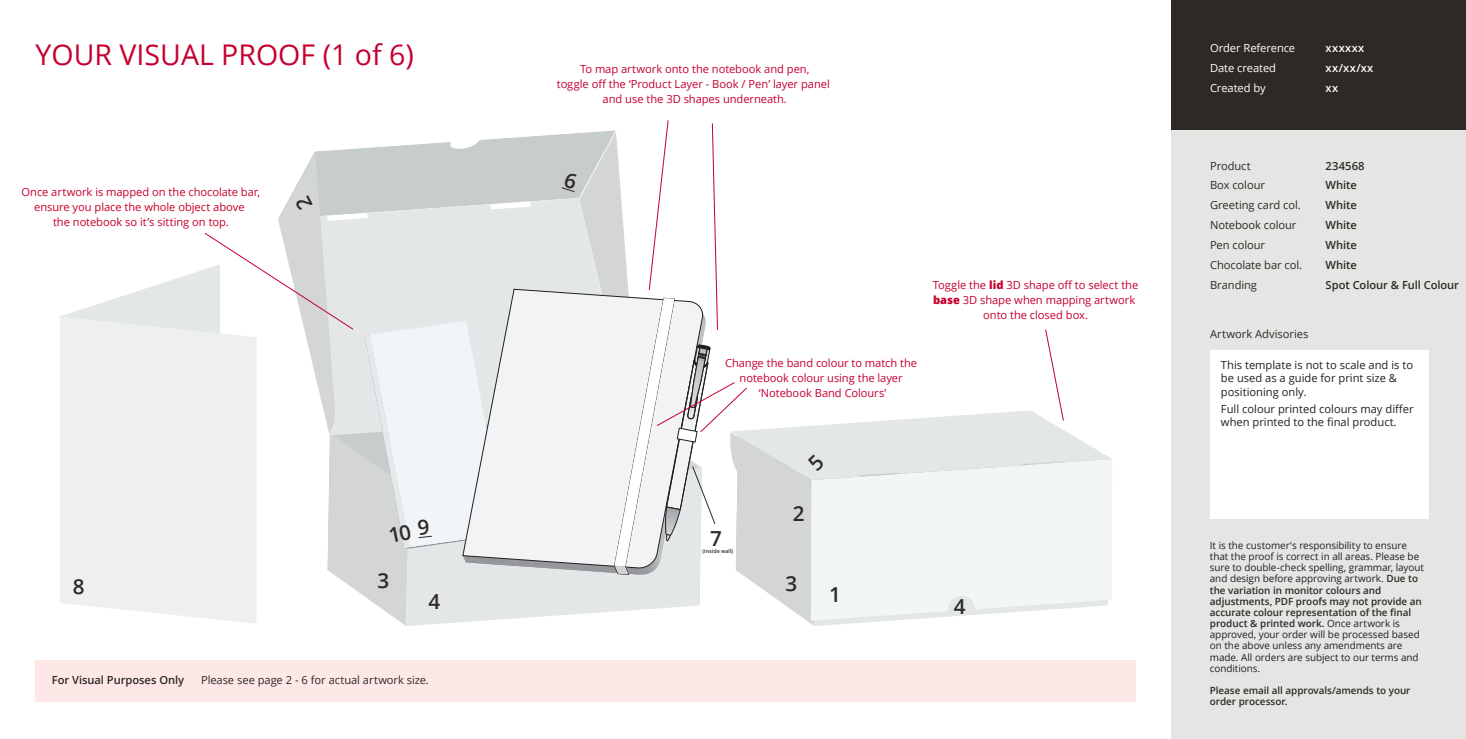
<style>
.page{position:relative;width:1466px;height:739px;background:#fff}
.page>*{position:absolute;margin:0;border:0;box-sizing:border-box;transform-origin:0 0}
.t1{font:28.55px "Open Sans";color:#c5002e}
.t2{font:600 20.7px "Open Sans";color:#2e2926}
.t3{font:11.15px/15px "Open Sans";letter-spacing:-.005em;color:#c5002e;text-align:center}
.t4{font:11.15px/13.4px "Open Sans";color:#231f20}
.t5{font:11.15px/19.9px "Open Sans";letter-spacing:-.005em;color:#2e2926}
.t6{font:600 11.15px/19.9px "Open Sans";letter-spacing:-.005em;color:#2e2926}
.t7{font:11.15px/19.9px "Open Sans";letter-spacing:-.01em;color:#fff}
.t8{font:600 11.15px/19.9px "Open Sans";letter-spacing:.035em;color:#fff}
.t9{font:9.9px/11.2px "Open Sans";letter-spacing:-.005em;color:#231f20}
.t10{font:600 9.9px/11.2px "Open Sans";letter-spacing:-.005em;color:#2e2926}
.t11{font:600 5.35px "Open Sans";color:#2e2926}
.s1{font-weight:800}
.s2{font-weight:600;color:#2e2926}
</style>
<div class="page">
<div style="left:36px;top:660px;width:1100px;height:41px;background:#fde8e7"></div>
<div style="left:1171px;top:0;width:295px;height:131px;background:#2e2926"></div>
<div style="left:1171px;top:131px;width:295px;height:607px;background:#e5e5e3"></div>
<div style="left:1210px;top:350px;width:219px;height:168px;background:#fff"></div>
<svg style="left:62px;top:270px;width:142px;height:46px;fill:#e6eaea"></svg>
<div style="left:60px;top:316px;width:144px;height:302px;background:#edeff0"></div>
<svg style="left:204px;top:120px;width:908px;height:506px"></svg>
<h1 class="t1" style="left:36px;top:35px;width:380px">YOUR VISUAL PROOF (1 of 6)</h1>
<p class="t3" style="left:22px;top:184px;width:240px">Once artwork is mapped on the chocolate bar, ensure you place the whole object above<br>the notebook so it’s sitting on top.</p>
<p class="t3" style="left:557px;top:61px;width:274px">To map artwork onto the notebook and pen,<br>toggle off the ‘Product Layer - Book / Pen’ layer panel and use the 3D shapes underneath.</p>
<p class="t3" style="left:725px;top:355px;width:194px">Change the band colour to match the notebook colour using the layer ‘Notebook Band Colours’</p>
<p class="t3" style="left:933px;top:277px;width:207px">Toggle the <span class="s1">lid</span> 3D shape off to select the <span class="s1">base</span> 3D shape when mapping artwork onto the closed box.</p>
<h2 class="t2" style="left:710px;top:524px;width:13px">7</h2>
<p class="t11" style="left:703px;top:547px;width:32px">(inside wall)</p>
<h2 class="t2" style="left:793px;top:499px;width:13px">2</h2>
<h2 class="t2" style="left:73px;top:572px;width:13px">8</h2>
<h2 class="t2" style="left:377px;top:566px;width:13px">3</h2>
<h2 class="t2" style="left:786px;top:569px;width:13px">3</h2>
<h2 class="t2" style="left:829px;top:580px;width:13px">1</h2>
<h2 class="t2" style="left:428px;top:587px;width:13px">4</h2>
<h2 class="t2" style="left:954px;top:592px;width:13px">4</h2>
<p class="t6" style="left:52px;top:670px;width:134px">For Visual Purposes Only</p>
<p class="t5" style="left:201px;top:670px;width:229px">Please see page 2 - 6 for actual artwork size.</p>
<p class="t7" style="left:1210px;top:38px;width:87px">Order Reference<br>Date created<br>Created by</p>
<p class="t8" style="left:1326px;top:38px;width:49px">xxxxxx xx/xx/xx xx</p>
<p class="t5" style="left:1210px;top:155px;width:94px">Product<br>Box colour<br>Greeting card col.<br>Notebook colour<br>Pen colour<br>Chocolate bar col.<br>Branding</p>
<p class="t6" style="left:1326px;top:155px;width:40px">234568<br>White<br>White</p>
<p class="t6" style="left:1326px;top:215px;width:33px">White<br>White</p>
<p class="t6" style="left:1326px;top:254px;width:135px">White<br>Spot Colour &amp; Full Colour</p>
<p class="t5" style="left:1210px;top:324px;width:100px">Artwork Advisories</p>
<p class="t4" style="left:1221px;top:357px;width:194px">This template is not to scale and is to be used as a guide for print size &amp; positioning only.</p>
<p class="t4" style="left:1221px;top:402px;width:194px">Full colour printed colours may differ when printed to the final product.</p>
<p class="t9" style="left:1210px;top:539px;width:216px">It is the customer's responsibility to ensure that the proof is correct in all areas. Please be sure to double-check spelling, grammar, layout and design before approving artwork. <span class="s2">Due to the variation in monitor colours and adjustments, PDF proofs may not provide an accurate colour representation of the final product &amp; printed work.</span> Once artwork is approved, your order will be processed based on the above unless any amendments are made. All orders are subject to our terms and conditions.</p>
<p class="t10" style="left:1210px;top:684px;width:202px">Please email all approvals/amends to your order processor.</p>
</div>
